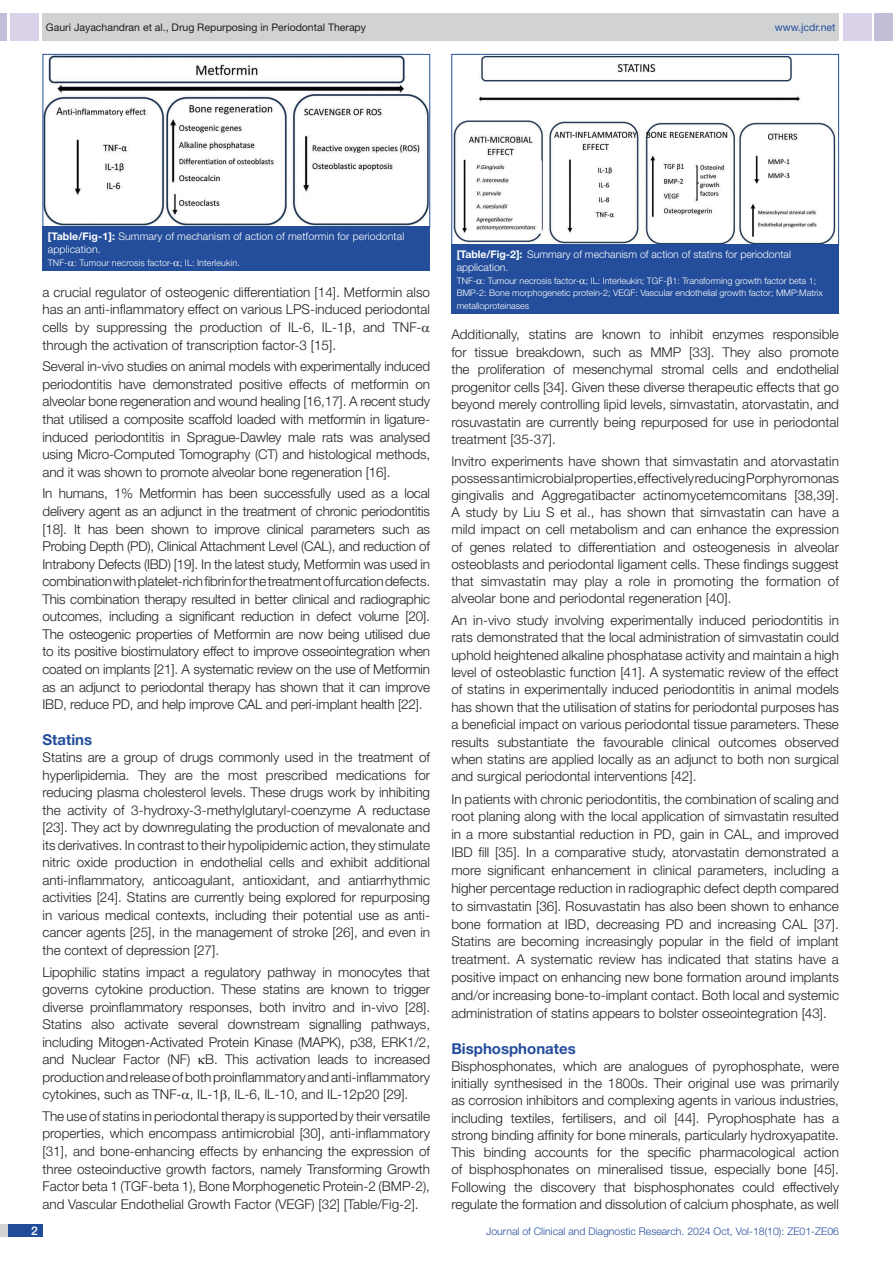
<style>
.page{position:relative;width:893px;height:1263px;background:#fff}
.page>*{position:absolute;margin:0;border:0;box-sizing:border-box;transform-origin:0 0}
.HEAD_2{font:700 15px "Helvetica Neue";color:#244e9b}
.Body_text{font:300 13.5px/17.5px "Helvetica Neue";color:#231f20;text-align:justify}
.t1{font:500 12px "Helvetica Neue";color:#fff}
.TABLE_FIG{font:300 10.5px/12.6px "Helvetica Neue";letter-spacing:.01em;color:#fff}
.t2{font:300 10.5px "Helvetica Neue";color:#244e9b}
.t3{font:10.5px "Helvetica Neue";color:#231f20}
.t4{font:10.5px "Helvetica Neue";color:#244e9b}
.TABLE_FIG-2{font:300 9px/12.6px "Helvetica Neue";color:#fff}
.s1{font-weight:700}
</style>
<div class="page">
<div style="left:0;top:13px;width:7px;height:28px;background:#c2bed7"></div>
<div style="left:10px;top:13px;width:29px;height:28px;background:#d9d2e8"></div>
<div style="left:43px;top:13px;width:796px;height:28px;background:#d1d2d4"></div>
<div style="left:875px;top:13px;width:18px;height:28px;background:#c2bed7"></div>
<div style="left:843px;top:13px;width:29px;height:28px;background:#d9d2e8"></div>
<div style="left:0;top:1224px;width:43px;height:13px;background:#d1d2d4"></div>
<div style="left:8px;top:1224px;width:35px;height:13px;background:#214c99"></div>
<img style="left:45px;top:56px;width:383px;height:170px">
<div style="left:43px;top:54px;width:387px;height:174px;border:1px solid #244e9b"></div>
<div style="left:43px;top:227px;width:387px;height:44px;background:#244e9b"></div>
<img style="left:453px;top:56px;width:383px;height:187px">
<div style="left:451px;top:54px;width:388px;height:191px;border:1px solid #244e9b"></div>
<div style="left:451px;top:245px;width:388px;height:69px;background:#244e9b"></div>
<p class="t3" style="left:46px;top:21px;width:322px">Gauri Jayachandran et al., Drug Repurposing in Periodontal Therapy</p>
<p class="t4" style="left:775px;top:21px;width:62px">www.jcdr.net</p>
<p class="TABLE_FIG" style="left:48px;top:230px;width:358px"><span class="s1">[Table/Fig-1]:</span> Summary of mechanism of action of metformin for periodontal application.</p>
<p class="TABLE_FIG-2" style="left:48px;top:256px;width:193px">TNF- : Tumour necrosis factor- ; IL: Interleukin.</p>
<p class="TABLE_FIG" style="left:457px;top:248px;width:336px"><span class="s1">[Table/Fig-2]:</span> Summary of mechanism of action of statins for periodontal application.</p>
<p class="TABLE_FIG-2" style="left:457px;top:274px;width:368px">TNF- : Tumour necrosis factor- ; IL: Interleukin; TGF- 1: Transforming growth factor beta 1;<br>BMP-2: Bone morphogenetic protein-2; VEGF: Vascular endothelial growth factor; MMP:Matrix metalloproteinases</p>
<p class="Body_text" style="left:43px;top:283px;width:389px;text-align:left">a crucial regulator of osteogenic differentiation [14]. Metformin also has an anti-inflammatory effect on various LPS-induced periodontal cells by suppressing the production of IL-6, IL-1 , and TNF&shy;through the activation of transcription factor-3 [15].</p>
<p class="Body_text" style="left:43px;top:357px;width:389px">Several in-vivo studies on animal models with experimentally induced periodontitis have demonstrated positive effects of metformin on alveolar bone regeneration and wound healing [16,17]. A recent study that utilised a composite scaffold loaded with metformin in ligature&shy;induced periodontitis in Sprague-Dawley male rats was analysed using Micro-Computed Tomography (CT) and histological methods, and it was shown to promote alveolar bone regeneration [16].</p>
<p class="Body_text" style="left:43px;top:485px;width:389px">In humans, 1% Metformin has been successfully used as a local delivery agent as an adjunct in the treatment of chronic periodontitis [18]. It has been shown to improve clinical parameters such as Probing Depth (PD), Clinical Attachment Level (CAL), and reduction of Intrabony Defects (IBD) [19]. In the latest study, Metformin was used in combination with platelet-rich fibrin for the treatment of furcation defects.<br>This combination therapy resulted in better clinical and radiographic outcomes, including a significant reduction in defect volume [20].<br>The osteogenic properties of Metformin are now being utilised due to its positive biostimulatory effect to improve osseointegration when coated on implants [21]. A systematic review on the use of Metformin as an adjunct to periodontal therapy has shown that it can improve IBD, reduce PD, and help improve CAL and peri-implant health [22].</p>
<p class="HEAD_2" style="left:43px;top:730px;width:51px">Statins</p>
<p class="Body_text" style="left:43px;top:748px;width:389px">Statins are a group of drugs commonly used in the treatment of hyperlipidemia. They are the most prescribed medications for reducing plasma cholesterol levels. These drugs work by inhibiting the activity of 3-hydroxy-3-methylglutaryl-coenzyme A reductase [23]. They act by downregulating the production of mevalonate and its derivatives. In contrast to their hypolipidemic action, they stimulate nitric oxide production in endothelial cells and exhibit additional anti-inflammatory, anticoagulant, antioxidant, and antiarrhythmic activities [24]. Statins are currently being explored for repurposing in various medical contexts, including their potential use as anti&shy;cancer agents [25], in the management of stroke [26], and even in the context of depression [27].</p>
<p class="Body_text" style="left:43px;top:963px;width:389px">Lipophilic statins impact a regulatory pathway in monocytes that governs cytokine production. These statins are known to trigger diverse proinflammatory responses, both invitro and in-vivo [28].<br>Statins also activate several downstream signalling pathways, including Mitogen-Activated Protein Kinase (MAPK), p38, ERK1/2, and Nuclear Factor (NF) B. This activation leads to increased production and release of both proinflammatory and anti-inflammatory cytokines, such as TNF- , IL-1 , IL-6, IL-10, and IL-12p20 [29].</p>
<p class="Body_text" style="left:43px;top:1107px;width:389px">The use of statins in periodontal therapy is supported by their versatile properties, which encompass antimicrobial [30], anti-inflammatory [31], and bone-enhancing effects by enhancing the expression of three osteoinductive growth factors, namely Transforming Growth Factor beta 1 (TGF-beta 1), Bone Morphogenetic Protein-2 (BMP-2), and Vascular Endothelial Growth Factor (VEGF) [32] [Table/Fig-2].</p>
<p class="Body_text" style="left:451px;top:326px;width:389px">Additionally, statins are known to inhibit enzymes responsible for tissue breakdown, such as MMP [33]. They also promote the proliferation of mesenchymal stromal cells and endothelial progenitor cells [34]. Given these diverse therapeutic effects that go beyond merely controlling lipid levels, simvastatin, atorvastatin, and rosuvastatin are currently being repurposed for use in periodontal treatment [35-37].</p>
<p class="Body_text" style="left:451px;top:452px;width:389px;line-height:17.1px">Invitro experiments have shown that simvastatin and atorvastatin possess antimicrobial properties, effectively reducing Porphyromonas gingivalis and Aggregatibacter actinomycetemcomitans [38,39].<br>A study by Liu S et al., has shown that simvastatin can have a mild impact on cell metabolism and can enhance the expression of genes related to differentiation and osteogenesis in alveolar osteoblasts and periodontal ligament cells. These findings suggest that simvastatin may play a role in promoting the formation of alveolar bone and periodontal regeneration [40].</p>
<p class="Body_text" style="left:451px;top:611px;width:389px">An in-vivo study involving experimentally induced periodontitis in rats demonstrated that the local administration of simvastatin could uphold heightened alkaline phosphatase activity and maintain a high level of osteoblastic function [41]. A systematic review of the effect of statins in experimentally induced periodontitis in animal models has shown that the utilisation of statins for periodontal purposes has a beneficial impact on various periodontal tissue parameters. These results substantiate the favourable clinical outcomes observed when statins are applied locally as an adjunct to both non surgical and surgical periodontal interventions [42].</p>
<p class="Body_text" style="left:451px;top:789px;width:389px">In patients with chronic periodontitis, the combination of scaling and root planing along with the local application of simvastatin resulted in a more substantial reduction in PD, gain in CAL, and improved IBD fill [35]. In a comparative study, atorvastatin demonstrated a more significant enhancement in clinical parameters, including a higher percentage reduction in radiographic defect depth compared to simvastatin [36]. Rosuvastatin has also been shown to enhance bone formation at IBD, decreasing PD and increasing CAL [37].<br>Statins are becoming increasingly popular in the field of implant treatment. A systematic review has indicated that statins have a positive impact on enhancing new bone formation around implants and/or increasing bone-to-implant contact. Both local and systemic administration of statins appears to bolster osseointegration [43].</p>
<p class="HEAD_2" style="left:451px;top:1039px;width:126px">Bisphosphonates</p>
<p class="Body_text" style="left:451px;top:1057px;width:389px">Bisphosphonates, which are analogues of pyrophosphate, were initially synthesised in the 1800s. Their original use was primarily as corrosion inhibitors and complexing agents in various industries, including textiles, fertilisers, and oil [44]. Pyrophosphate has a strong binding affinity for bone minerals, particularly hydroxyapatite.<br>This binding accounts for the specific pharmacological action of bisphosphonates on mineralised tissue, especially bone [45].<br>Following the discovery that bisphosphonates could effectively regulate the formation and dissolution of calcium phosphate, as well</p>
<p class="t1" style="left:31px;top:1223px;width:8px">2</p>
<p class="t2" style="left:486px;top:1225px;width:354px">Journal of Clinical and Diagnostic Research. 2024 Oct, Vol-18(10): ZE01-ZE06</p>
</div>
